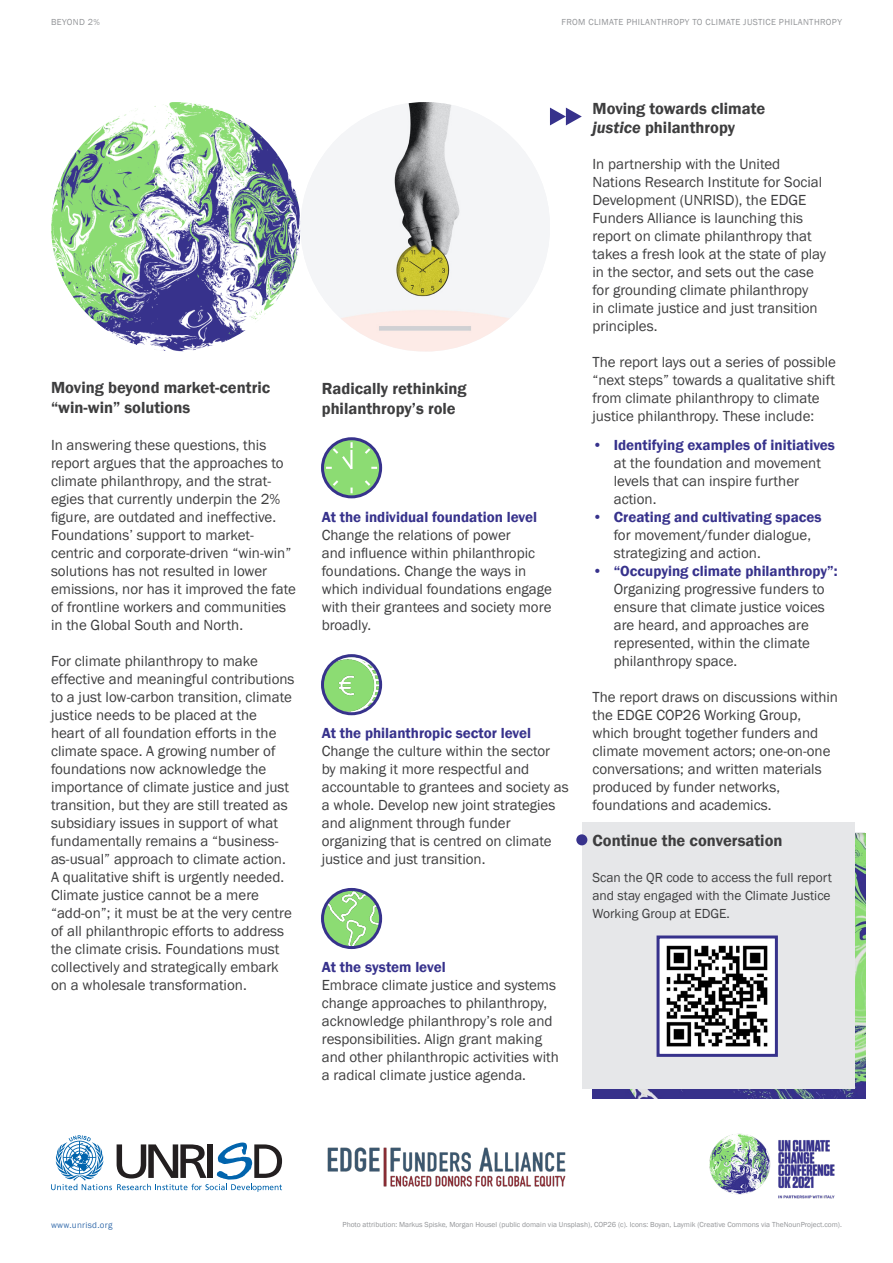
<style>
.page{position:relative;width:893px;height:1263px;background:#fff}
.page>*{position:absolute;margin:0;border:0;box-sizing:border-box;transform-origin:0 0}
.t1{font:600 16.5px/19.8px "Franklin Gothic";color:#3e3e3f}
.t2{font:15px/18px "Franklin Gothic";color:#3e3e3f}
.t3{font:13.5px/18px "Franklin Gothic";color:#3e3e3f;text-align:justify}
.t4{font:9px "Franklin Gothic";letter-spacing:.04em;color:#939598}
.t5{font:9px "Franklin Gothic";letter-spacing:.03em;color:#396fad}
.t6{font:7.5px "Franklin Gothic";color:#939598}
.s1{font-weight:600;color:#37328c}
.s2{font-style:italic}
</style>
<div class="page">
<img style="left:592px;top:833px;width:273px;height:265px">
<div style="left:582px;top:822px;width:273px;height:266px;background:#e6e7e9"></div>
<svg style="left:51px;top:1135px;width:231px;height:57px"></svg>
<img style="left:327px;top:1147px;width:239px;height:40px">
<img style="left:51px;top:102px;width:249px;height:249px;border-radius:125px">
<div style="left:658px;top:937px;width:118px;height:118px;background:#fff"></div>
<img style="left:666px;top:945px;width:102px;height:102px">
<div style="left:656px;top:935px;width:122px;height:122px;border:3px solid #37328c"></div>
<img style="left:300px;top:102px;width:250px;height:249px;border-radius:125px">
<img style="left:322px;top:656px;width:59px;height:58px;border-radius:29px">
<div style="left:321px;top:654px;width:61px;height:61px;border:3px solid #37328c;border-radius:50%"></div>
<img style="left:322px;top:889px;width:59px;height:58px;border-radius:29px">
<div style="left:321px;top:888px;width:61px;height:61px;border:3px solid #37328c;border-radius:50%"></div>
<svg style="left:550px;top:108px;width:32px;height:17px"></svg>
<div style="left:322px;top:439px;width:59px;height:58px;background:#8cdc73;border-radius:50%"></div>
<div style="left:321px;top:437px;width:61px;height:61px;border:3px solid #37328c;border-radius:50%"></div>
<svg style="left:350px;top:487px;width:3px;height:6px"></svg>
<svg style="left:371px;top:467px;width:6px;height:2px"></svg>
<svg style="left:365px;top:480px;width:8px;height:8px"></svg>
<svg style="left:365px;top:446px;width:8px;height:8px"></svg>
<svg style="left:331px;top:480px;width:8px;height:8px"></svg>
<svg style="left:326px;top:442px;width:27px;height:27px"></svg>
<div style="left:576px;top:834px;width:11px;height:11px;background:#37328c;border-radius:50%"></div>
<img style="left:709px;top:1133px;width:126px;height:66px">
<p class="t4" style="left:51px;top:17px;width:50px">BEYOND 2%</p>
<p class="t4" style="left:562px;top:17px;width:282px">FROM CLIMATE PHILANTHROPY TO CLIMATE JUSTICE PHILANTHROPY</p>
<p class="t1" style="left:51px;top:378px;width:221px">Moving beyond market-centric “win-win” solutions</p>
<p class="t2" style="left:51px;top:436px;width:247px">In answering these questions, this report argues that the approaches to climate philanthropy, and the strat&shy;egies that currently underpin the 2% figure, are outdated and ineffective.<br>Foundations’ support to market&shy;centric and corporate-driven “win-win” solutions has not resulted in lower emissions, nor has it improved the fate of frontline workers and communities in the Global South and North.</p>
<p class="t2" style="left:51px;top:652px;width:245px">For climate philanthropy to make effective and meaningful contributions to a just low-carbon transition, climate justice needs to be placed at the heart of all foundation efforts in the climate space. A growing number of foundations now acknowledge the importance of climate justice and just transition, but they are still treated as subsidiary issues in support of what fundamentally remains a “business&shy;as-usual” approach to climate action.<br>A qualitative shift is urgently needed.<br>Climate justice cannot be a mere “add-on”; it must be at the very centre of all philanthropic efforts to address the climate crisis. Foundations must collectively and strategically embark on a wholesale transformation.</p>
<p class="t1" style="left:322px;top:379px;width:146px">Radically rethinking philanthropy’s role</p>
<p class="t2" style="left:322px;top:508px;width:232px"><span class="s1">At the individual foundation level<br></span>Change the relations of power<br>and influence within philanthropic foundations. Change the ways in which individual foundations engage with their grantees and society more broadly.</p>
<p class="t2" style="left:322px;top:724px;width:248px"><span class="s1">At the philanthropic sector level </span>Change the culture within the sector<br>by making it more respectful and accountable to grantees and society as a whole. Develop new joint strategies and alignment through funder organizing that is centred on climate justice and just transition.</p>
<p class="t2" style="left:322px;top:958px;width:239px"><span class="s1">At the system level<br></span>Embrace climate justice and systems change approaches to philanthropy, acknowledge philanthropy’s role and responsibilities. Align grant making and other philanthropic activities with a radical climate justice agenda.</p>
<p class="t1" style="left:592px;top:98px;width:174px">Moving towards climate <span class="s2">justice</span> philanthropy</p>
<p class="t2" style="left:592px;top:156px;width:235px">In partnership with the United Nations Research Institute for Social Development (UNRISD), the EDGE Funders Alliance is launching this report on climate philanthropy that takes a fresh look at the state of play in the sector, and sets out the case for grounding climate philanthropy<br>in climate justice and just transition principles.</p>
<p class="t2" style="left:592px;top:354px;width:245px">The report lays out a series of possible “next steps” towards a qualitative shift from climate philanthropy to climate justice philanthropy. These include:</p>
<p class="t2" style="left:614px;top:436px;width:223px;text-indent:-21px"><span class="s1">• Identifying examples of initiatives </span>at the foundation and movement levels that can inspire further action.</p>
<p class="t2" style="left:614px;top:508px;width:209px;text-indent:-21px"><span class="s1">• Creating and cultivating spaces </span>for movement/funder dialogue, strategizing and action.</p>
<p class="t2" style="left:614px;top:562px;width:225px;text-indent:-21px"><span class="s1">• “Occupying climate philanthropy”:<br></span>Organizing progressive funders to ensure that climate justice voices are heard, and approaches are represented, within the climate philanthropy space.</p>
<p class="t2" style="left:592px;top:688px;width:247px">The report draws on discussions within the EDGE COP26 Working Group, which brought together funders and climate movement actors; one-on-one conversations; and written materials produced by funder networks, foundations and academics.</p>
<p class="t1" style="left:592px;top:831px;width:192px">Continue the conversation</p>
<p class="t3" style="left:592px;top:869px;width:241px">Scan the QR code to access the full report and stay engaged with the Climate Justice Working Group at EDGE.</p>
<p class="t5" style="left:51px;top:1220px;width:63px">www.unrisd.org</p>
<p class="t6" style="left:342px;top:1219px;width:501px">Photo attribution: Markus Spiske, Morgan Housel (public domain via Unsplash), COP26 (c). Icons: Boyan, Laymik (Creative Commons via TheNounProject.com).</p>
</div>
